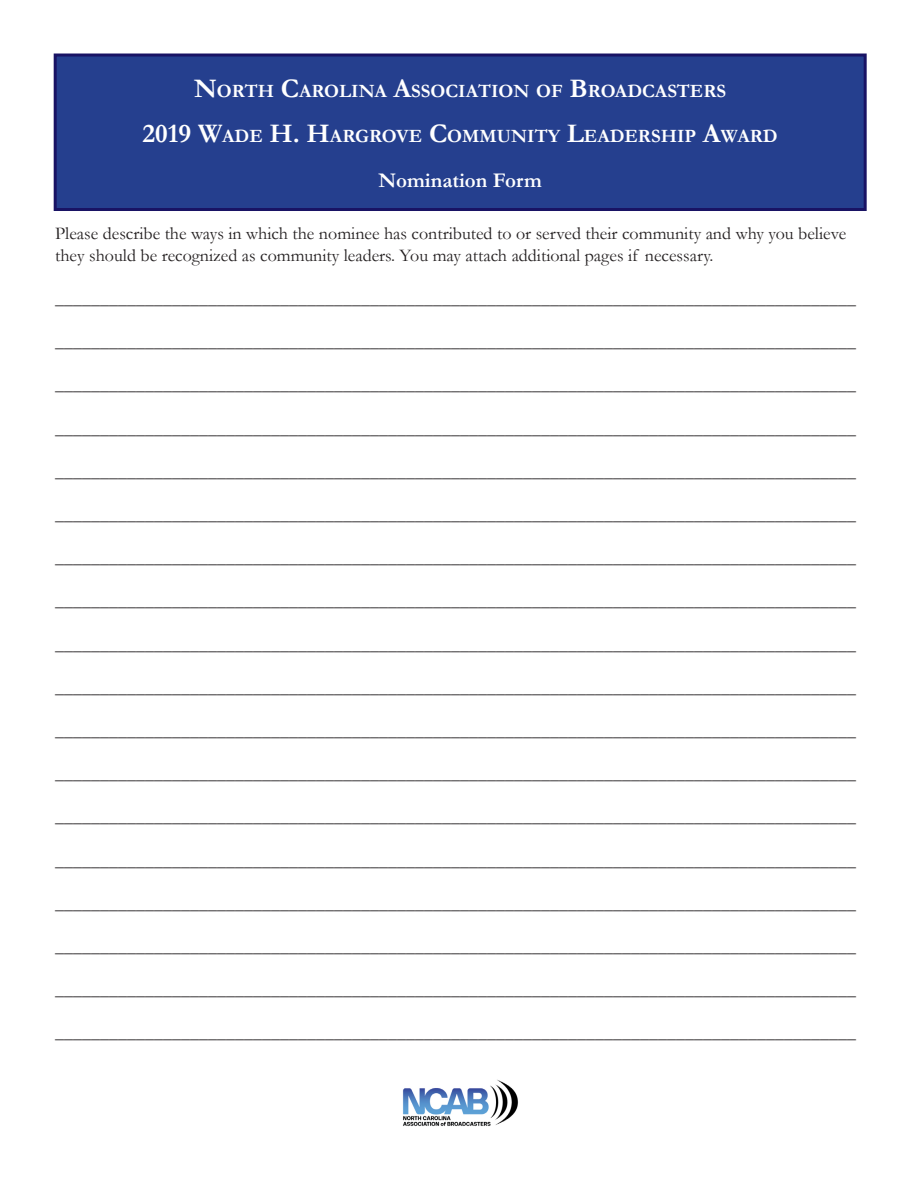
<style>
.page{position:relative;width:918px;height:1188px;background:#fff}
.page>*{position:absolute;margin:0;border:0;box-sizing:border-box;transform-origin:0 0}
.t1{font:700 21px "Garamond";color:#fff}
.t2{font:700 18.9px "Garamond";color:#fff}
.t3{font:18px "Times";color:#231f20}
.t4{font:18px/21.6px "Garamond";color:#231f20}
.s1{font-size:27px}
</style>
<div class="page">
<div style="left:55px;top:55px;width:810px;height:155px;background:#253f8e"></div>
<div style="left:54px;top:54px;width:813px;height:157px;border:3px solid #191364"></div>
<img style="left:403px;top:1079px;width:115px;height:48px">
<p class="t2" style="left:194px;top:80px;width:534px"><span class="s1">N</span>ORTH <span class="s1">C</span>AROLINA <span class="s1">A</span>SSOCIATION OF <span class="s1">B</span>ROADCASTERS</p>
<p class="t2" style="left:143px;top:125px;width:637px"><span class="s1">2019 W</span>ADE <span class="s1">H. H</span>ARGROVE <span class="s1">C</span>OMMUNITY <span class="s1">L</span>EADERSHIP <span class="s1">A</span>WARD</p>
<p class="t1" style="left:379px;top:168px;width:165px">Nomination Form</p>
<p class="t4" style="left:55px;top:223px;width:793px">Please describe the ways in which the nominee has contributed to or served their community and why you believe they should be recognized as community leaders. You may attach additional pages if necessary.</p>
<p class="t3" style="left:55px;top:281px;width:802px">_________________________________________________________________________________________</p>
<p class="t3" style="left:55px;top:324px;width:802px">_________________________________________________________________________________________</p>
<p class="t3" style="left:55px;top:368px;width:802px">_________________________________________________________________________________________</p>
<p class="t3" style="left:55px;top:411px;width:802px">_________________________________________________________________________________________</p>
<p class="t3" style="left:55px;top:454px;width:802px">_________________________________________________________________________________________</p>
<p class="t3" style="left:55px;top:497px;width:802px">_________________________________________________________________________________________</p>
<p class="t3" style="left:55px;top:540px;width:802px">_________________________________________________________________________________________</p>
<p class="t3" style="left:55px;top:584px;width:802px">_________________________________________________________________________________________</p>
<p class="t3" style="left:55px;top:627px;width:802px">_________________________________________________________________________________________</p>
<p class="t3" style="left:55px;top:670px;width:802px">_________________________________________________________________________________________</p>
<p class="t3" style="left:55px;top:713px;width:802px">_________________________________________________________________________________________</p>
<p class="t3" style="left:55px;top:756px;width:802px">_________________________________________________________________________________________</p>
<p class="t3" style="left:55px;top:800px;width:802px">_________________________________________________________________________________________</p>
<p class="t3" style="left:55px;top:843px;width:802px">_________________________________________________________________________________________</p>
<p class="t3" style="left:55px;top:886px;width:802px">_________________________________________________________________________________________</p>
<p class="t3" style="left:55px;top:929px;width:802px">_________________________________________________________________________________________</p>
<p class="t3" style="left:55px;top:972px;width:802px">_________________________________________________________________________________________</p>
<p class="t3" style="left:55px;top:1016px;width:802px">_________________________________________________________________________________________</p>
</div>
